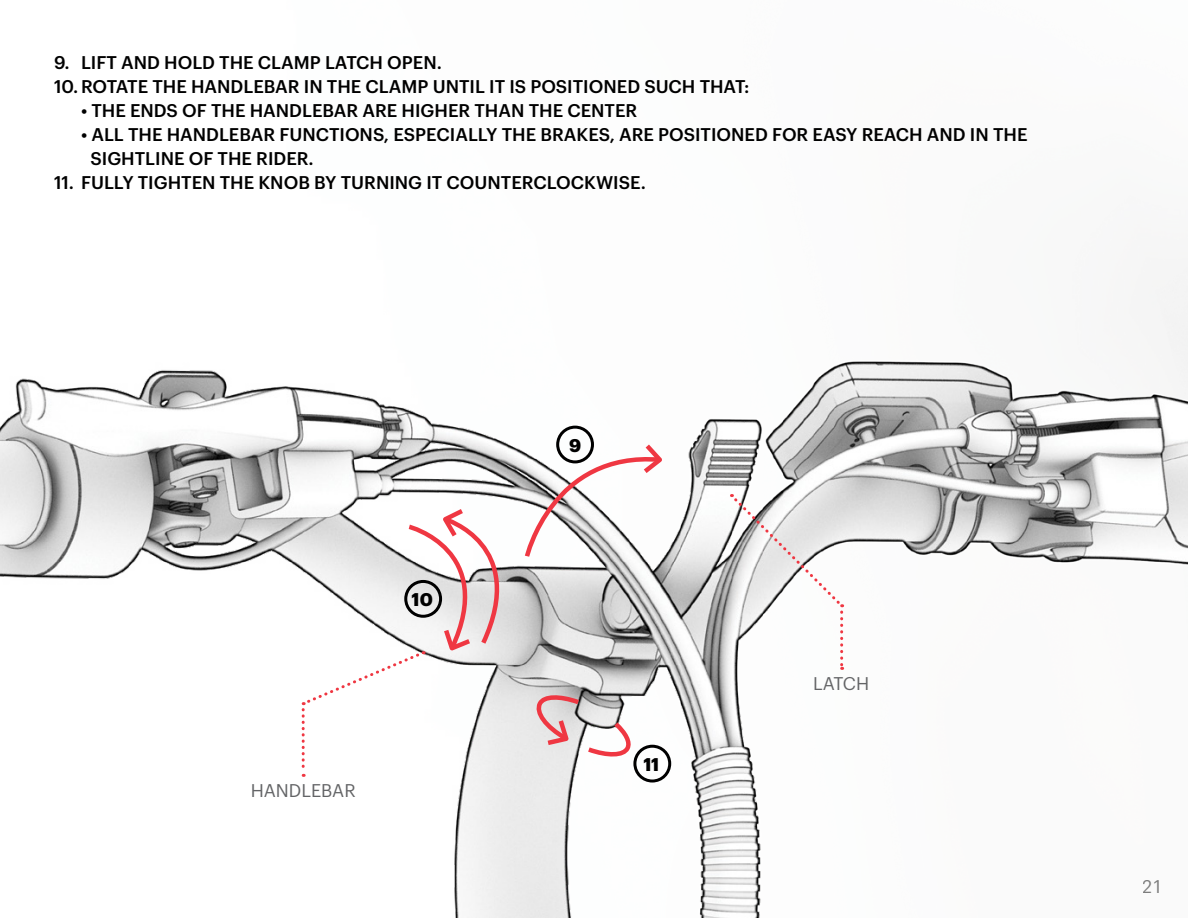
<style>
.page{position:relative;width:1188px;height:918px;background:#fff}
.page>*{position:absolute;margin:0;border:0;box-sizing:border-box;transform-origin:0 0}
.discriptors{font:500 18px "Graphik";color:#000}
.Normal_D{font:18px "Graphik";color:#636466}
.discriptors-2{font:700 18px "Graphik";color:#000}
.t1{font:18px "Graphik";color:#000}
</style>
<div class="page">
<img style="left:0;top:267px;width:1188px;height:651px">
<svg style="left:731px;top:494px;width:113px;height:176px"></svg>
<div style="left:556px;top:426px;width:38px;height:37px;border:3px solid #000;border-radius:50%"></div>
<div style="left:633px;top:745px;width:38px;height:38px;border:3px solid #000;border-radius:50%"></div>
<svg style="left:302px;top:440px;width:364px;height:337px"></svg>
<p class="discriptors" style="left:54px;top:48px;width:389px">9. LIFT AND HOLD THE CLAMP LATCH OPEN.</p>
<p class="discriptors" style="left:54px;top:72px;width:697px">10.ROTATE THE HANDLEBAR IN THE CLAMP UNTIL IT IS POSITIONED SUCH THAT:</p>
<p class="discriptors" style="left:81px;top:96px;width:558px">• THE ENDS OF THE HANDLEBAR ARE HIGHER THAN THE CENTER</p>
<p class="discriptors" style="left:81px;top:120px;width:948px">• ALL THE HANDLEBAR FUNCTIONS, ESPECIALLY THE BRAKES, ARE POSITIONED FOR EASY REACH AND IN THE</p>
<p class="discriptors" style="left:90px;top:144px;width:225px">SIGHTLINE OF THE RIDER.</p>
<p class="discriptors" style="left:54px;top:168px;width:594px">11. FULLY TIGHTEN THE KNOB BY TURNING IT COUNTERCLOCKWISE.</p>
<p class="discriptors-2" style="left:412px;top:586px;width:23px">10</p>
<p class="Normal_D" style="left:251px;top:777px;width:106px">HANDLEBAR</p>
<p class="discriptors-2" style="left:569px;top:431px;width:14px">9</p>
<p class="discriptors-2" style="left:643px;top:750px;width:18px">11</p>
<p class="Normal_D" style="left:813px;top:670px;width:58px">LATCH</p>
<p class="t1" style="left:1143px;top:873px;width:20px">21</p>
</div>
